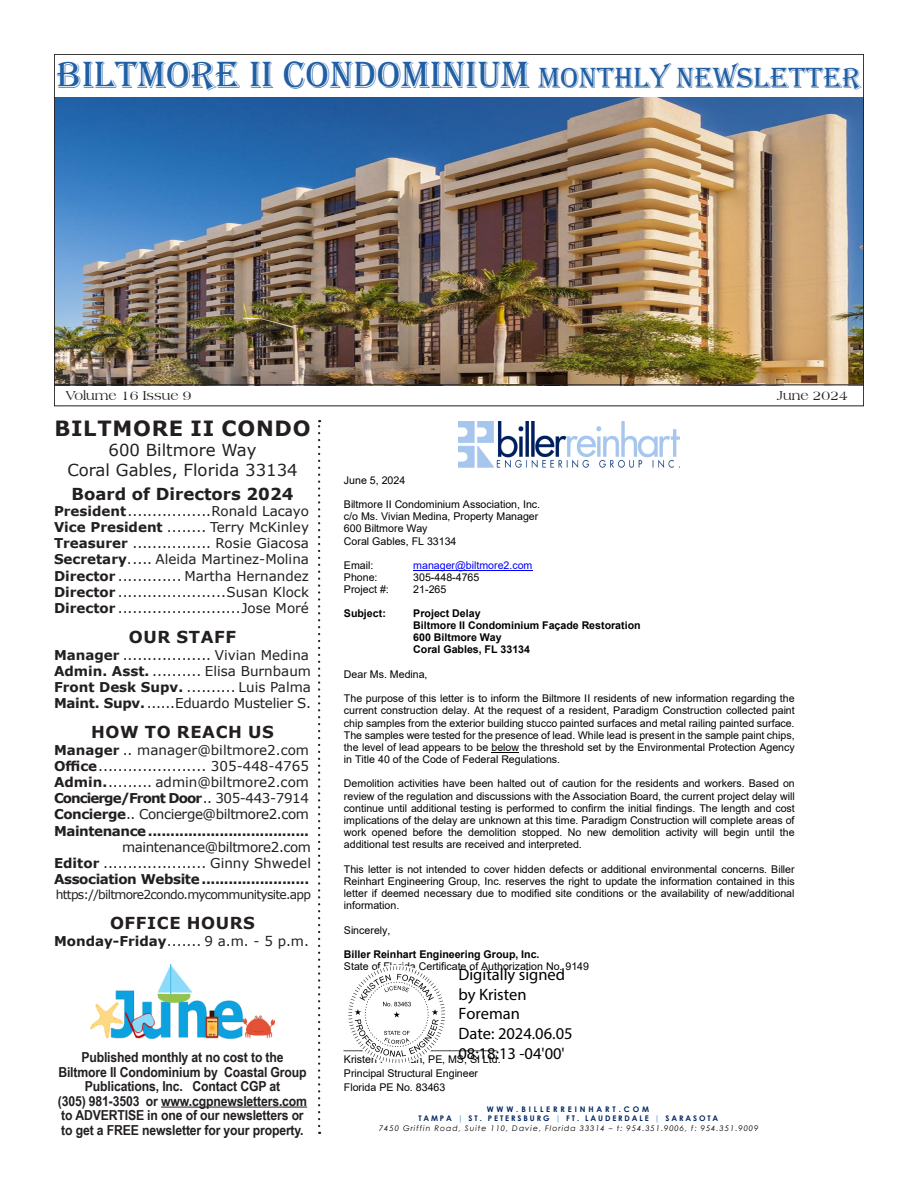
<style>
.page{position:relative;width:918px;height:1188px;background:#fff}
.page>*{position:absolute;margin:0;border:0;box-sizing:border-box;transform-origin:0 0}
.t1{font:39px "Algerian";color:#205fa4}
.t2{font:700 21px "Verdana";letter-spacing:.035em;color:#231f20}
.t3{font:16.5px/19.8px "Myriad Pro";color:#000}
.t4{font:16.5px "Verdana";color:#231f20}
.t5{font:700 16.5px "Verdana";letter-spacing:.035em;color:#231f20}
.t6{font:700 16.5px "Verdana";color:#231f20}
.t7{font:700 13.8px/14.5px "Arial Narrow";letter-spacing:-.01em;color:#231f20;text-align:center;scale:1.08 1}
.t8{font:13.5px "Verdana";color:#231f20}
.t9{font:700 13.5px/16.2px "Verdana";letter-spacing:-.03em;color:#231f20;text-align:right}
.t10{font:13.5px "Verdana";letter-spacing:-.02em;color:#231f20}
.t11{font:13.5px "Verdana";letter-spacing:-.03em;color:#231f20}
.t12{font:700 13.5px "Verdana";letter-spacing:-.07em;color:#231f20}
.t13{font:13.5px "Americana BT";color:#231f20}
.t14{font:12.3px "Verdana";letter-spacing:-.06em;color:#231f20}
.t15{font:10.65px/12.1px "Arial";color:#000}
.t16{font:700 10.65px/12.1px "Arial";color:#000}
.t17{font:10.65px "Arial";color:#00f}
.t18{font:italic 7.8px/9.4px "Century Gothic";letter-spacing:.12em;color:#000;text-align:center}
.s1{font-size:30px}
.s2{font-weight:700}
.s3{font-weight:400}
.s4{font-weight:700;font-style:normal;color:#002664}
.s5{font-weight:700;font-style:normal;color:#4b92db}
</style>
<div class="page">
<img style="left:90px;top:965px;width:185px;height:73px">
<img style="left:56px;top:98px;width:806px;height:286px">
<hr style="left:54px;top:384px;width:810px;height:1px;background:#231f20">
<svg style="left:318px;top:420px;width:2px;height:706px"></svg>
<hr style="left:161px;top:1107px;width:146px;height:1px;background:#231f20">
<img style="left:458px;top:422px;width:222px;height:45px">
<hr style="left:413px;top:570px;width:119px;height:1px;background:#00f">
<svg style="left:492px;top:752px;width:27px;height:1px"></svg>
<svg style="left:348px;top:966px;width:97px;height:97px"></svg>
<p class="t1" style="left:57px;top:54px;width:806px">BILTMORE II CONDOMINIUM <span class="s1">MONTHLY NEWSLETTER</span></p>
<p class="t13" style="left:66px;top:387px;width:127px">Volume 16 Issue 9</p>
<p class="t13" style="left:777px;top:387px;width:72px">June 2024</p>
<p class="t2" style="left:54px;top:414px;width:258px">BILTMORE II CONDO</p>
<p class="t4" style="left:109px;top:439px;width:149px">600 Biltmore Way</p>
<p class="t4" style="left:67px;top:458px;width:232px">Coral Gables, Florida 33134</p>
<p class="t6" style="left:72px;top:482px;width:223px">Board of Directors 2024</p>
<p class="t8" style="left:54px;top:502px;width:257px"><span class="s2">President</span>.................Ronald Lacayo</p>
<p class="t8" style="left:54px;top:518px;width:257px"><span class="s2">Vice President</span> ........ Terry McKinley</p>
<p class="t8" style="left:54px;top:534px;width:257px"><span class="s2">Treasurer</span> ................ Rosie Giacosa</p>
<p class="t8" style="left:54px;top:550px;width:256px"><span class="s2">Secretary</span>..... Aleida Martinez-Molina</p>
<p class="t8" style="left:54px;top:566px;width:257px"><span class="s2">Director</span> ............. Martha Hernandez</p>
<p class="t8" style="left:54px;top:583px;width:257px"><span class="s2">Director</span> ......................Susan Klock</p>
<p class="t8" style="left:54px;top:599px;width:257px"><span class="s2">Director</span> .........................Jose Moré</p>
<p class="t5" style="left:129px;top:626px;width:109px">OUR STAFF</p>
<p class="t8" style="left:54px;top:645px;width:257px"><span class="s2">Manager</span> .................. Vivian Medina</p>
<p class="t8" style="left:54px;top:662px;width:259px"><span class="s2">Admin. Asst.</span> .......... Elisa Burnbaum</p>
<p class="t8" style="left:54px;top:678px;width:259px"><span class="s2">Front Desk Supv.</span> .......... Luis Palma</p>
<p class="t10" style="left:54px;top:694px;width:259px"><span class="s2">Maint. Supv.</span>......Eduardo Mustelier S.</p>
<p class="t5" style="left:91px;top:721px;width:184px">HOW TO REACH US</p>
<p class="t8" style="left:54px;top:740px;width:257px"><span class="s2">Manager</span> .. manager@biltmore2.com</p>
<p class="t8" style="left:54px;top:757px;width:257px"><span class="s2">Office</span>...................... 305-448-4765</p>
<p class="t8" style="left:54px;top:773px;width:257px"><span class="s2">Admin.</span>......... admin@biltmore2.com</p>
<p class="t12" style="left:54px;top:789px;width:257px">Concierge/Front Door<span class="s3">.. 305-443-7914</span></p>
<p class="t11" style="left:54px;top:805px;width:257px"><span class="s2">Concierge</span>.. Concierge@biltmore2.com</p>
<p class="t9" style="left:54px;top:822px;width:259px">Maintenance.................................... <span class="s3">maintenance@biltmore2.com</span></p>
<p class="t8" style="left:54px;top:854px;width:259px"><span class="s2">Editor</span> ..................... Ginny Shwedel</p>
<p class="t9" style="left:54px;top:871px;width:257px">Association Website ........................</p>
<p class="t14" style="left:56px;top:886px;width:257px">https://biltmore2condo.mycommunitysite.app</p>
<p class="t5" style="left:110px;top:912px;width:146px">OFFICE HOURS</p>
<p class="t8" style="left:54px;top:931px;width:257px"><span class="s2">Monday-Friday</span>....... 9 a.m. - 5 p.m.</p>
<p class="t7" style="left:58px;top:1049px;width:232px">Published monthly at no cost to the Biltmore II Condominium by Coastal Group Publications, Inc. Contact CGP at<br>(305) 981-3503 or www.cgpnewsletters.com to ADVERTISE in one of our newsletters or to get a FREE newsletter for your property.</p>
<p class="t15" style="left:344px;top:474px;width:63px">June 5, 2024</p>
<p class="t15" style="left:344px;top:498px;width:198px">Biltmore II Condominium Association, Inc. c/o Ms. Vivian Medina, Property Manager<br>600 Biltmore Way<br>Coral Gables, FL 33134</p>
<p class="t15" style="left:344px;top:559px;width:31px">Email:</p>
<p class="t17" style="left:413px;top:558px;width:121px">manager@biltmore2.com</p>
<p class="t15" style="left:344px;top:571px;width:35px">Phone:</p>
<p class="t15" style="left:413px;top:571px;width:68px">305-448-4765</p>
<p class="t15" style="left:344px;top:584px;width:46px">Project #:</p>
<p class="t15" style="left:413px;top:584px;width:35px">21-265</p>
<p class="t16" style="left:344px;top:607px;width:43px">Subject:</p>
<p class="t16" style="left:413px;top:607px;width:229px">Project Delay<br>Biltmore II Condominium Façade Restoration<br>600 Biltmore Way<br>Coral Gables, FL 33134</p>
<p class="t15" style="left:344px;top:668px;width:85px">Dear Ms. Medina,</p>
<p class="t15" style="left:344px;top:692px;width:452px;text-align:justify">The purpose of this letter is to inform the Biltmore II residents of new information regarding the current construction delay. At the request of a resident, Paradigm Construction collected paint chip samples from the exterior building stucco painted surfaces and metal railing painted surface.<br>The samples were tested for the presence of lead. While lead is present in the sample paint chips, the level of lead appears to be below the threshold set by the Environmental Protection Agency in Title 40 of the Code of Federal Regulations.</p>
<p class="t15" style="left:344px;top:778px;width:452px;text-align:justify">Demolition activities have been halted out of caution for the residents and workers. Based on review of the regulation and discussions with the Association Board, the current project delay will continue until additional testing is performed to confirm the initial findings. The length and cost implications of the delay are unknown at this time. Paradigm Construction will complete areas of work opened before the demolition stopped. No new demolition activity will begin until the additional test results are received and interpreted.</p>
<p class="t15" style="left:344px;top:863px;width:452px;text-align:justify">This letter is not intended to cover hidden defects or additional environmental concerns. Biller Reinhart Engineering Group, Inc. reserves the right to update the information contained in this letter if deemed necessary due to modified site conditions or the availability of new/additional information.</p>
<p class="t15" style="left:344px;top:924px;width:48px">Sincerely,</p>
<p class="t15" style="left:344px;top:948px;width:246px"><span class="s2">Biller Reinhart Engineering Group, Inc.<br></span>State of Florida Certificate of Authorization No. 9149</p>
<p class="t3" style="left:458px;top:964px;width:116px">Digitally signed by Kristen<br>Foreman<br>Date: 2024.06.05<br>08:18:13 -04'00'</p>
<p class="t15" style="left:344px;top:1038px;width:158px;line-height:14.1px">__________________________<br>Kristen Foreman, PE, MS, SI Ltd.<br>Principal Structural Engineer<br>Florida PE No. 83463</p>
<p class="t18" style="left:379px;top:1104px;width:381px"><span class="s4">WWW.BILLERREINHART.COM<br>TAMPA</span> <span class="s5">|</span> <span class="s4">ST. PETERSBURG</span> <span class="s5">|</span> <span class="s4">FT. LAUDERDALE</span> <span class="s5">|</span> <span class="s4">SARASOTA<br></span>7450 Griffin Road, Suite 110, Davie, Florida 33314 – t: 954.351.9006, f: 954.351.9009</p>
</div>
